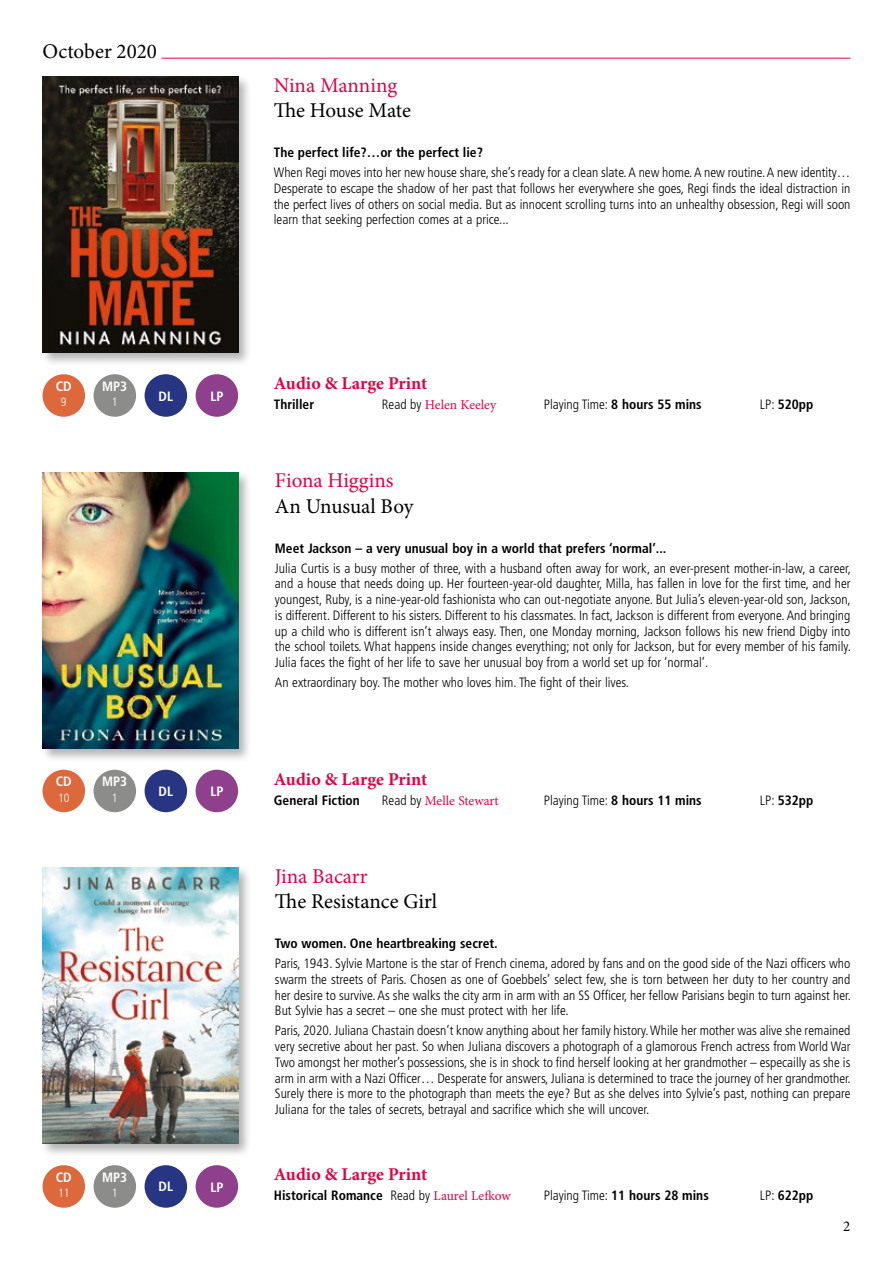
<style>
.page{position:relative;width:893px;height:1263px;background:#fff}
.page>*{position:absolute;margin:0;border:0;box-sizing:border-box;transform-origin:0 0}
.t1{font:21px "Minion Pro";letter-spacing:-.005em;color:#000}
.t2{font:21px "Minion Pro";color:#e50043}
.t3{font:700 18px "Minion Pro";color:#e50043}
.t4{font:15px "Minion Pro";color:#000}
.t5{font:300 condensed 13.5px/15.8px "Frutiger LT";color:#000;text-align:justify}
.t6{font:700 condensed 13.5px "Frutiger LT";color:#000}
.t7{font:13.5px "Minion Pro";color:#e50043}
.t8{font:700 condensed 13.5px "Frutiger LT";color:#fff}
.t9{font:300 condensed 12px "Frutiger LT";color:#fff}
.s1{font-family:"Frutiger LT";font-weight:300;font-stretch:condensed;color:#000}
.s2{font-weight:700}
.s3{font-weight:300}
.s4{font-family:"Minion Pro";font-weight:400;font-stretch:normal;color:#e50043}
</style>
<div class="page">
<hr style="left:162px;top:58px;width:688px;height:1px;background:#e50043">
<div style="left:196px;top:374px;width:42px;height:43px;background:#8e408d;border-radius:50%"></div>
<div style="left:196px;top:770px;width:42px;height:42px;background:#8e408d;border-radius:50%"></div>
<div style="left:196px;top:1165px;width:42px;height:43px;background:#8e408d;border-radius:50%"></div>
<div style="left:40px;top:74px;width:213px;height:293px;background:#000;opacity:.3"></div>
<img style="left:43px;top:77px;width:195px;height:276px">
<div style="left:43px;top:374px;width:42px;height:43px;background:#dd683c;border-radius:50%"></div>
<div style="left:94px;top:374px;width:42px;height:43px;background:#8c8c8b;border-radius:50%"></div>
<div style="left:145px;top:374px;width:42px;height:43px;background:#283583;border-radius:50%"></div>
<div style="left:40px;top:470px;width:213px;height:292px;background:#000;opacity:.3"></div>
<img style="left:43px;top:472px;width:195px;height:276px">
<div style="left:43px;top:770px;width:42px;height:42px;background:#dd683c;border-radius:50%"></div>
<div style="left:94px;top:770px;width:42px;height:42px;background:#8c8c8b;border-radius:50%"></div>
<div style="left:145px;top:770px;width:42px;height:42px;background:#283583;border-radius:50%"></div>
<div style="left:40px;top:865px;width:213px;height:293px;background:#000;opacity:.3"></div>
<img style="left:43px;top:867px;width:195px;height:277px">
<div style="left:43px;top:1165px;width:42px;height:43px;background:#dd683c;border-radius:50%"></div>
<div style="left:94px;top:1165px;width:42px;height:43px;background:#8c8c8b;border-radius:50%"></div>
<div style="left:145px;top:1165px;width:42px;height:43px;background:#283583;border-radius:50%"></div>
<h1 class="t1" style="left:43px;top:37px;width:116px">October 2020</h1>
<h1 class="t2" style="left:274px;top:71px;width:125px">Nina Manning</h1>
<h1 class="t1" style="left:274px;top:96px;width:139px">The House Mate</h1>
<p class="t6" style="left:274px;top:144px;width:211px">The perfect life?…or the perfect lie?</p>
<p class="t5" style="left:274px;top:165px;width:578px">When Regi moves into her new house share, she’s ready for a clean slate. A new home. A new routine. A new identity… Desperate to escape the shadow of her past that follows her everywhere she goes, Regi finds the ideal distraction in the perfect lives of others on social media. But as innocent scrolling turns into an unhealthy obsession, Regi will soon learn that seeking perfection comes at a price...</p>
<p class="t8" style="left:56px;top:378px;width:18px">CD</p>
<p class="t9" style="left:61px;top:395px;width:7px">9</p>
<p class="t8" style="left:102px;top:378px;width:27px">MP3</p>
<p class="t9" style="left:112px;top:395px;width:7px">1</p>
<p class="t8" style="left:159px;top:388px;width:16px">DL</p>
<p class="t8" style="left:210px;top:388px;width:15px">LP</p>
<h2 class="t3" style="left:274px;top:371px;width:155px">Audio &amp; Large Print</h2>
<p class="t6" style="left:274px;top:397px;width:42px">Thriller</p>
<p class="t7" style="left:382px;top:396px;width:116px"><span class="s1">Read by</span> Helen Keeley</p>
<p class="t5" style="left:544px;top:397px;width:159px">Playing Time: <span class="s2">8 hours 55 mins</span></p>
<p class="t6" style="left:760px;top:397px;width:55px"><span class="s3">LP:</span> 520pp</p>
<h1 class="t2" style="left:275px;top:466px;width:120px">Fiona Higgins</h1>
<h1 class="t1" style="left:275px;top:492px;width:140px">An Unusual Boy</h1>
<p class="t6" style="left:275px;top:540px;width:393px">Meet Jackson – a very unusual boy in a world that prefers ‘normal’...</p>
<p class="t5" style="left:275px;top:560px;width:578px">Julia Curtis is a busy mother of three, with a husband often away for work, an ever-present mother-in-law, a career, and a house that needs doing up. Her fourteen-year-old daughter, Milla, has fallen in love for the first time, and her youngest, Ruby, is a nine-year-old fashionista who can out-negotiate anyone. But Julia’s eleven-year-old son, Jackson, is different. Different to his sisters. Different to his classmates. In fact, Jackson is different from everyone. And bringing up a child who is different isn’t always easy. Then, one Monday morning, Jackson follows his new friend Digby into the school toilets. What happens inside changes everything; not only for Jackson, but for every member of his family.<br>Julia faces the fight of her life to save her unusual boy from a world set up for ‘normal’.</p>
<p class="t5" style="left:275px;top:675px;width:356px">An extraordinary boy. The mother who loves him. The fight of their lives.</p>
<p class="t8" style="left:56px;top:773px;width:18px">CD</p>
<p class="t9" style="left:58px;top:791px;width:13px">10</p>
<p class="t8" style="left:102px;top:773px;width:27px">MP3</p>
<p class="t9" style="left:112px;top:791px;width:7px">1</p>
<p class="t8" style="left:159px;top:783px;width:16px">DL</p>
<p class="t8" style="left:210px;top:783px;width:15px">LP</p>
<h2 class="t3" style="left:274px;top:766px;width:155px">Audio &amp; Large Print</h2>
<p class="t6" style="left:274px;top:792px;width:88px">General Fiction</p>
<p class="t7" style="left:382px;top:792px;width:118px"><span class="s1">Read by</span> Melle Stewart</p>
<p class="t5" style="left:544px;top:793px;width:159px">Playing Time: <span class="s2">8 hours 11 mins</span></p>
<p class="t6" style="left:760px;top:792px;width:55px"><span class="s3">LP:</span> 532pp</p>
<h1 class="t2" style="left:275px;top:862px;width:94px">Jina Bacarr</h1>
<h1 class="t1" style="left:275px;top:887px;width:164px">The Resistance Girl</h1>
<p class="t6" style="left:275px;top:935px;width:224px">Two women. One heartbreaking secret.</p>
<p class="t5" style="left:275px;top:956px;width:577px">Paris, 1943. Sylvie Martone is the star of French cinema, adored by fans and on the good side of the Nazi officers who swarm the streets of Paris. Chosen as one of Goebbels’ select few, she is torn between her duty to her country and her desire to survive. As she walks the city arm in arm with an SS Officer, her fellow Parisians begin to turn against her.<br>But Sylvie has a secret – one she must protect with her life.</p>
<p class="t5" style="left:275px;top:1023px;width:577px">Paris, 2020. Juliana Chastain doesn’t know anything about her family history. While her mother was alive she remained very secretive about her past. So when Juliana discovers a photograph of a glamorous French actress from World War Two amongst her mother’s possessions, she is in shock to find herself looking at her grandmother – especailly as she is arm in arm with a Nazi Officer… Desperate for answers, Juliana is determined to trace the journey of her grandmother.<br>Surely there is more to the photograph than meets the eye? But as she delves into Sylvie’s past, nothing can prepare Juliana for the tales of secrets, betrayal and sacrifice which she will uncover.</p>
<p class="t8" style="left:56px;top:1169px;width:18px">CD</p>
<p class="t9" style="left:58px;top:1186px;width:13px">11</p>
<p class="t8" style="left:102px;top:1169px;width:27px">MP3</p>
<p class="t9" style="left:112px;top:1186px;width:7px">1</p>
<p class="t8" style="left:159px;top:1179px;width:16px">DL</p>
<p class="t8" style="left:210px;top:1179px;width:15px">LP</p>
<h2 class="t3" style="left:274px;top:1162px;width:155px">Audio &amp; Large Print</h2>
<p class="t6" style="left:274px;top:1188px;width:238px">Historical Romance <span class="s3">Read by</span> <span class="s4">Laurel Lefkow</span></p>
<p class="t6" style="left:544px;top:1188px;width:166px"><span class="s3">Playing Time:</span> 11 hours 28 mins</p>
<p class="t6" style="left:760px;top:1188px;width:55px"><span class="s3">LP:</span> 622pp</p>
<p class="t4" style="left:843px;top:1216px;width:9px">2</p>
</div>
